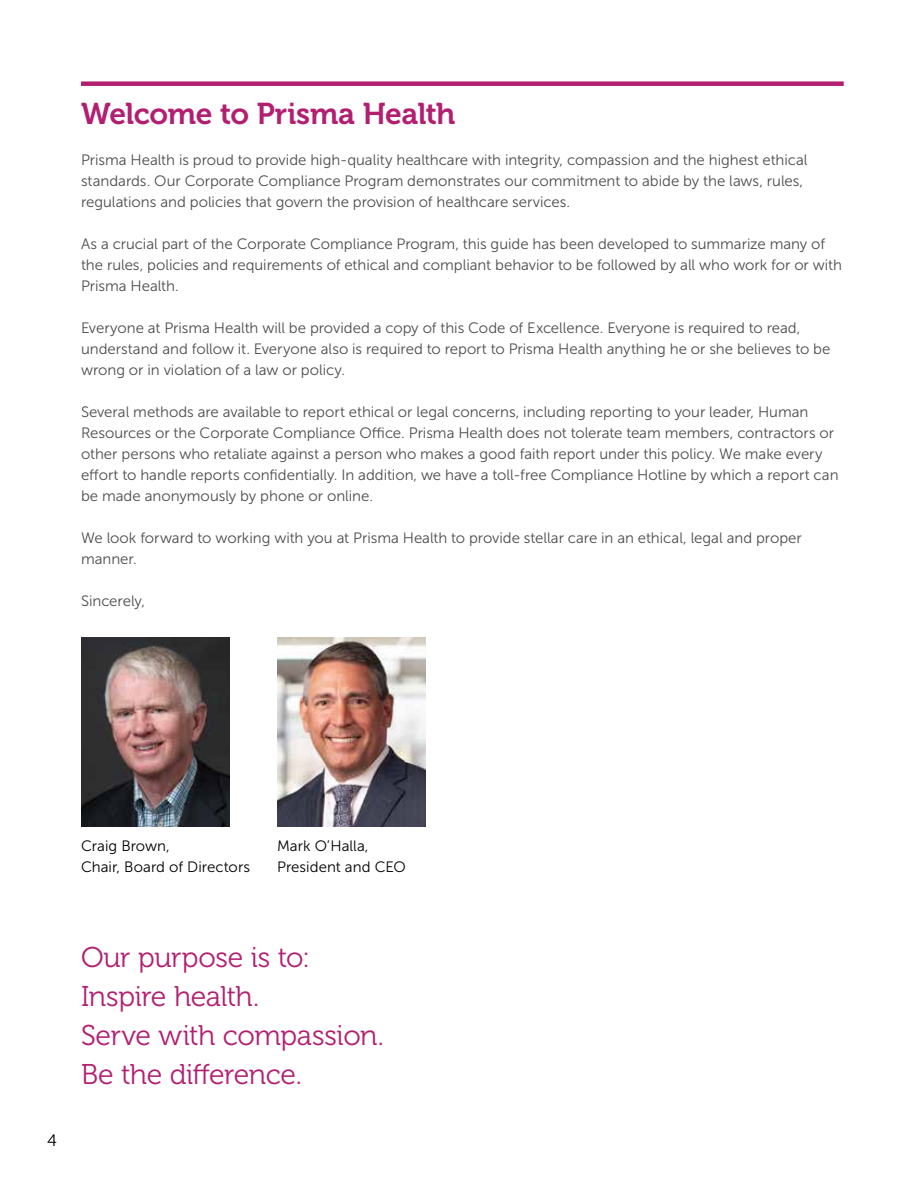
<style>
.page{position:relative;width:918px;height:1188px;background:#fff}
.page>*{position:absolute;margin:0;border:0;box-sizing:border-box;transform-origin:0 0}
.t1{font:30px "Museo 700";letter-spacing:-.015em;color:#b21f71}
.t2{font:28.5px/39px "Museo 300";letter-spacing:-.015em;color:#b21f71}
.t3{font:16.5px "Museo Sans 300";color:#000}
.t4{font:15px/21px "Museo Sans 300";color:#4d4d4f}
.t5{font:15px/21px "Museo Sans 300";letter-spacing:.005em;color:#000}
</style>
<div class="page">
<div style="left:81px;top:81px;width:763px;height:5px;background:#b21f71"></div>
<img style="left:81px;top:637px;width:149px;height:189px">
<img style="left:277px;top:637px;width:149px;height:189px">
<h1 class="t1" style="left:81px;top:97px;width:376px">Welcome to Prisma Health</h1>
<p class="t4" style="left:81px;top:149px;width:728px">Prisma Health is proud to provide high-quality healthcare with integrity, compassion and the highest ethical standards. Our Corporate Compliance Program demonstrates our commitment to abide by the laws, rules, regulations and policies that govern the provision of healthcare services.</p>
<p class="t4" style="left:81px;top:233px;width:763px">As a crucial part of the Corporate Compliance Program, this guide has been developed to summarize many of the rules, policies and requirements of ethical and compliant behavior to be followed by all who work for or with<br>Prisma Health.</p>
<p class="t4" style="left:81px;top:317px;width:751px">Everyone at Prisma Health will be provided a copy of this Code of Excellence. Everyone is required to read, understand and follow it. Everyone also is required to report to Prisma Health anything he or she believes to be wrong or in violation of a law or policy.</p>
<p class="t4" style="left:81px;top:401px;width:759px">Several methods are available to report ethical or legal concerns, including reporting to your leader, Human Resources or the Corporate Compliance Office. Prisma Health does not tolerate team members, contractors or other persons who retaliate against a person who makes a good faith report under this policy. We make every effort to handle reports confidentially. In addition, we have a toll-free Compliance Hotline by which a report can be made anonymously by phone or online.</p>
<p class="t4" style="left:81px;top:527px;width:722px">We look forward to working with you at Prisma Health to provide stellar care in an ethical, legal and proper manner.</p>
<p class="t4" style="left:81px;top:590px;width:66px">Sincerely,</p>
<p class="t5" style="left:81px;top:835px;width:171px">Craig Brown,<br>Chair, Board of Directors</p>
<p class="t5" style="left:277px;top:835px;width:130px">Mark O’Halla,<br>President and CEO</p>
<p class="t3" style="left:47px;top:1132px;width:11px">4</p>
<h2 class="t2" style="left:81px;top:939px;width:304px">Our purpose is to:<br>Inspire health.<br>Serve with compassion.<br>Be the difference.</h2>
</div>
